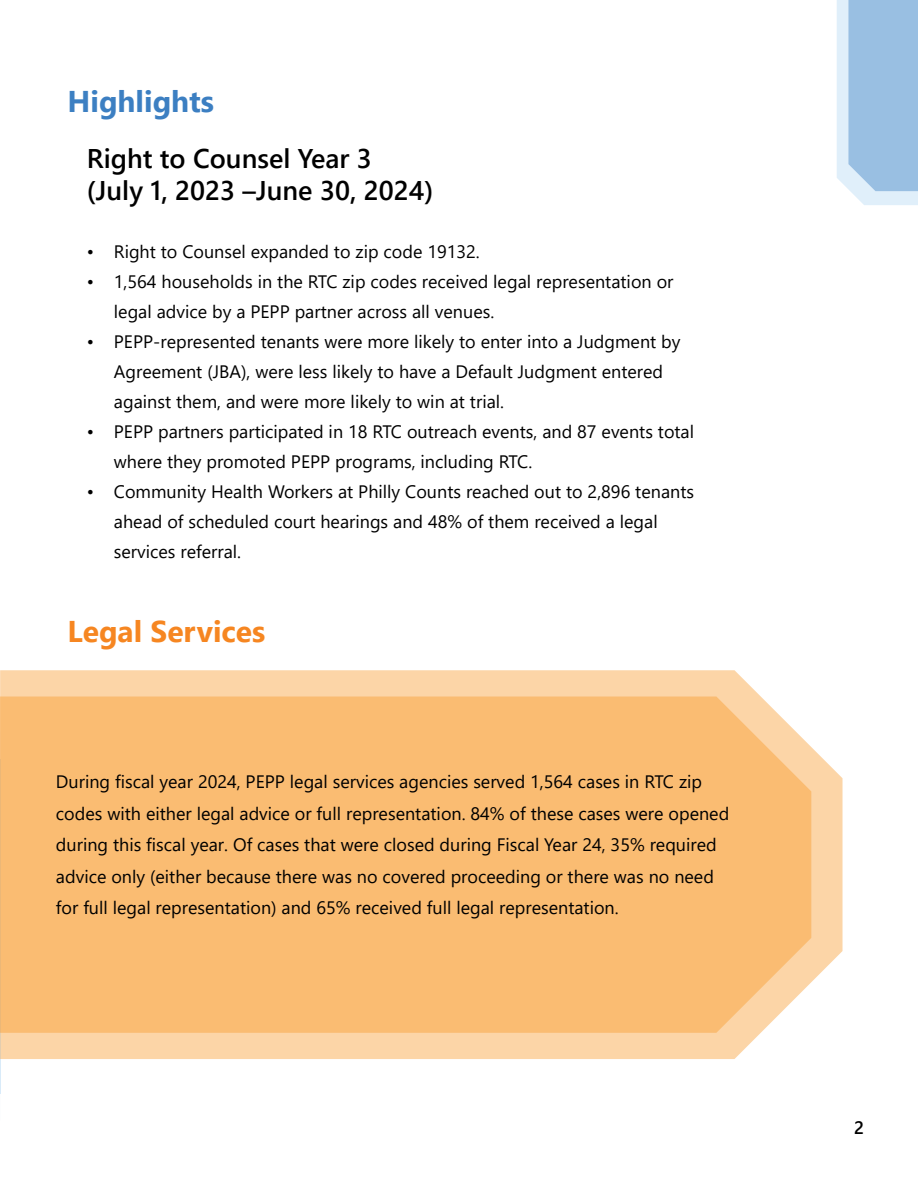
<style>
.page{position:relative;width:918px;height:1188px;background:#fff}
.page>*{position:absolute;margin:0;border:0;box-sizing:border-box;transform-origin:0 0}
.t1{font:700 30px "Segoe UI";color:#f68621}
.t2{font:700 30px "Segoe UI";color:#3c7fc2}
.t3{font:600 27px/32.4px "Segoe UI";color:#000}
.t4{font:18px/30px "Segoe UI";color:#000}
.t5{font:600 18px "Segoe UI";color:#000}
</style>
<div class="page">
<hr style="left:0;top:759px;width:1px;height:335px;background:#d9ebf9">
<svg style="left:837px;top:0;width:81px;height:205px;background:#a9c9e7"></svg>
<svg style="left:0;top:670px;width:843px;height:389px;fill:#fcd5a7"></svg>
<div style="left:0;top:696px;width:812px;height:338px;background:#fabc72"></div>
<h1 class="t2" style="left:68px;top:73px;width:148px">Highlights</h1>
<h2 class="t3" style="left:87px;top:140px;width:348px">Right to Counsel Year 3 (July 1, 2023 –June 30, 2024)</h2>
<p class="t4" style="left:87px;top:235px;width:394px">• Right to Counsel expanded to zip code 19132.</p>
<p class="t4" style="left:114px;top:265px;width:561px;text-indent:-27px">• 1,564 households in the RTC zip codes received legal representation or legal advice by a PEPP partner across all venues.</p>
<p class="t4" style="left:114px;top:325px;width:568px;text-indent:-27px">• PEPP-represented tenants were more likely to enter into a Judgment by<br>Agreement (JBA), were less likely to have a Default Judgment entered against them, and were more likely to win at trial.</p>
<p class="t4" style="left:114px;top:415px;width:582px;text-indent:-27px">• PEPP partners participated in 18 RTC outreach events, and 87 events total where they promoted PEPP programs, including RTC.</p>
<p class="t4" style="left:114px;top:475px;width:582px;text-indent:-27px">• Community Health Workers at Philly Counts reached out to 2,896 tenants ahead of scheduled court hearings and 48% of them received a legal services referral.</p>
<h1 class="t1" style="left:68px;top:603px;width:199px">Legal Services</h1>
<p class="t4" style="left:56px;top:764px;width:675px;line-height:31.5px">During fiscal year 2024, PEPP legal services agencies served 1,564 cases in RTC zip codes with either legal advice or full representation. 84% of these cases were opened during this fiscal year. Of cases that were closed during Fiscal Year 24, 35% required advice only (either because there was no covered proceeding or there was no need for full legal representation) and 65% received full legal representation.</p>
<p class="t5" style="left:854px;top:1111px;width:11px">2</p>
</div>
